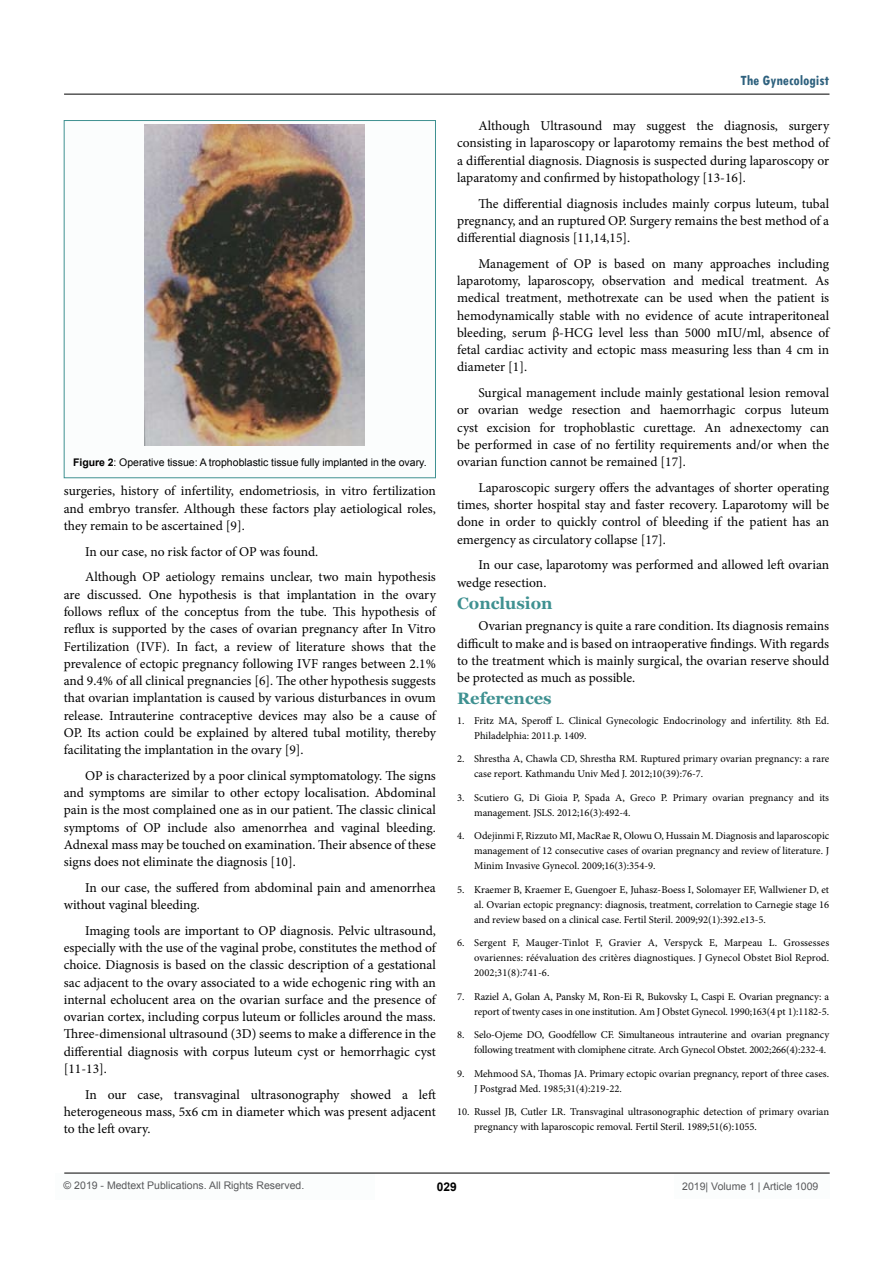
<style>
.page{position:relative;width:893px;height:1263px;background:#fff}
.page>*{position:absolute;margin:0;border:0;box-sizing:border-box;transform-origin:0 0}
.t1{font:700 16.5px "Georgia";color:#3f9191}
.t2{font:700 condensed 15px "Tw Cen";color:#2e617e}
.t3{font:13.5px/17.2px "Minion Pro";color:#000;text-align:justify}
.t4{font:700 12px "Arial";color:#000}
.t5{font:10.5px/15px "Minion Pro";letter-spacing:-.005em;color:#000}
.t6{font:10.5px "Arial";color:#000}
.t7{font:10.5px "Arial";color:#58595b}
.s1{font-weight:700}
</style>
<div class="page">
<div style="left:55px;top:1173px;width:320px;height:26px;background:#fbfdfd"></div>
<hr style="left:64px;top:1173px;width:766px;height:1px;background:#000">
<hr style="left:64px;top:94px;width:765px;height:1px;background:#000">
<div style="left:674px;top:1174px;width:156px;height:25px;background:#fbfdfd"></div>
<div style="left:64px;top:121px;width:371px;height:357px;background:#fbfdfd"></div>
<div style="left:64px;top:120px;width:372px;height:358px;border:1px solid #3f9191"></div>
<img style="left:145px;top:124px;width:219px;height:322px">
<p class="t6" style="left:73px;top:455px;width:355px"><span class="s1">Figure 2</span>: Operative tissue: A trophoblastic tissue fully implanted in the ovary.</p>
<p class="t3" style="left:64px;top:483px;width:374px">surgeries, history of infertility, endometriosis, in vitro fertilization and embryo transfer. Although these factors play aetiological roles, they remain to be ascertained [9].</p>
<p class="t3" style="left:85px;top:539px;width:352px;line-height:25.8px">In our case, no risk factor of OP was found.<br>Although OP aetiology remains unclear, two main hypothesis</p>
<p class="t3" style="left:64px;top:586px;width:374px">are discussed. One hypothesis is that implantation in the ovary follows reflux of the conceptus from the tube. This hypothesis of reflux is supported by the cases of ovarian pregnancy after In Vitro Fertilization (IVF). In fact, a review of literature shows that the prevalence of ectopic pregnancy following IVF ranges between 2.1% and 9.4% of all clinical pregnancies [6]. The other hypothesis suggests that ovarian implantation is caused by various disturbances in ovum release. Intrauterine contraceptive devices may also be a cause of OP. Its action could be explained by altered tubal motility, thereby facilitating the implantation in the ovary [9].</p>
<p class="t3" style="left:64px;top:767px;width:374px;text-indent:21px">OP is characterized by a poor clinical symptomatology. The signs and symptoms are similar to other ectopy localisation. Abdominal pain is the most complained one as in our patient. The classic clinical symptoms of OP include also amenorrhea and vaginal bleeding.<br>Adnexal mass may be touched on examination. Their absence of these signs does not eliminate the diagnosis [10].</p>
<p class="t3" style="left:64px;top:879px;width:374px;text-indent:21px">In our case, the suffered from abdominal pain and amenorrhea without vaginal bleeding.</p>
<p class="t3" style="left:64px;top:922px;width:374px;text-indent:21px">Imaging tools are important to OP diagnosis. Pelvic ultrasound, especially with the use of the vaginal probe, constitutes the method of choice. Diagnosis is based on the classic description of a gestational sac adjacent to the ovary associated to a wide echogenic ring with an internal echolucent area on the ovarian surface and the presence of ovarian cortex, including corpus luteum or follicles around the mass.<br>Three-dimensional ultrasound (3D) seems to make a difference in the differential diagnosis with corpus luteum cyst or hemorrhagic cyst [11-13].</p>
<p class="t3" style="left:64px;top:1086px;width:374px;text-indent:21px">In our case, transvaginal ultrasonography showed a left heterogeneous mass, 5x6 cm in diameter which was present adjacent to the left ovary.</p>
<p class="t2" style="left:740px;top:72px;width:90px">The Gynecologist</p>
<p class="t3" style="left:457px;top:117px;width:374px;text-indent:21px">Although Ultrasound may suggest the diagnosis, surgery consisting in laparoscopy or laparotomy remains the best method of a differential diagnosis. Diagnosis is suspected during laparoscopy or laparatomy and confirmed by histopathology [13-16].</p>
<p class="t3" style="left:457px;top:195px;width:374px;text-indent:21px">The differential diagnosis includes mainly corpus luteum, tubal pregnancy, and an ruptured OP. Surgery remains the best method of a differential diagnosis [11,14,15].</p>
<p class="t3" style="left:457px;top:255px;width:374px;text-indent:21px">Management of OP is based on many approaches including laparotomy, laparoscopy, observation and medical treatment. As medical treatment, methotrexate can be used when the patient is hemodynamically stable with no evidence of acute intraperitoneal bleeding, serum β-HCG level less than 5000 mIU/ml, absence of fetal cardiac activity and ectopic mass measuring less than 4 cm in diameter [1].</p>
<p class="t3" style="left:457px;top:384px;width:374px;text-indent:21px">Surgical management include mainly gestational lesion removal or ovarian wedge resection and haemorrhagic corpus luteum cyst excision for trophoblastic curettage. An adnexectomy can be performed in case of no fertility requirements and/or when the ovarian function cannot be remained [17].</p>
<p class="t3" style="left:457px;top:479px;width:374px;text-indent:21px">Laparoscopic surgery offers the advantages of shorter operating times, shorter hospital stay and faster recovery. Laparotomy will be done in order to quickly control of bleeding if the patient has an emergency as circulatory collapse [17].</p>
<p class="t3" style="left:457px;top:557px;width:374px;text-indent:21px">In our case, laparotomy was performed and allowed left ovarian wedge resection.</p>
<p class="t1" style="left:457px;top:592px;width:97px">Conclusion</p>
<p class="t3" style="left:457px;top:617px;width:374px;text-indent:21px">Ovarian pregnancy is quite a rare condition. Its diagnosis remains difficult to make and is based on intraoperative findings. With regards to the treatment which is mainly surgical, the ovarian reserve should be protected as much as possible.</p>
<p class="t1" style="left:457px;top:688px;width:96px">References</p>
<p class="t5" style="left:474px;top:713px;width:357px;text-indent:-17px">1. Fritz MA, Speroff L. Clinical Gynecologic Endocrinology and infertility. 8th Ed.<br>Philadelphia: 2011.p. 1409.</p>
<p class="t5" style="left:474px;top:751px;width:357px;text-indent:-17px">2. Shrestha A, Chawla CD, Shrestha RM. Ruptured primary ovarian pregnancy: a rare case report. Kathmandu Univ Med J. 2012;10(39):76-7.</p>
<p class="t5" style="left:474px;top:790px;width:357px;text-indent:-17px">3. Scutiero G, Di Gioia P, Spada A, Greco P. Primary ovarian pregnancy and its management. JSLS. 2012;16(3):492-4.</p>
<p class="t5" style="left:474px;top:828px;width:357px;text-align:justify;text-indent:-17px">4. Odejinmi F, Rizzuto MI, MacRae R, Olowu O, Hussain M. Diagnosis and laparoscopic management of 12 consecutive cases of ovarian pregnancy and review of literature. J Minim Invasive Gynecol. 2009;16(3):354-9.</p>
<p class="t5" style="left:474px;top:882px;width:357px;text-align:justify;text-indent:-17px">5. Kraemer B, Kraemer E, Guengoer E, Juhasz-Boess I, Solomayer EF, Wallwiener D, et al. Ovarian ectopic pregnancy: diagnosis, treatment, correlation to Carnegie stage 16 and review based on a clinical case. Fertil Steril. 2009;92(1):392.e13-5.</p>
<p class="t5" style="left:474px;top:935px;width:357px;text-align:justify;text-indent:-17px">6. Sergent F, Mauger-Tinlot F, Gravier A, Verspyck E, Marpeau L. Grossesses ovariennes: réévaluation des critères diagnostiques. J Gynecol Obstet Biol Reprod.<br>2002;31(8):741-6.</p>
<p class="t5" style="left:457px;top:989px;width:374px;text-align:right">7. Raziel A, Golan A, Pansky M, Ron-Ei R, Bukovsky L, Caspi E. Ovarian pregnancy: a report of twenty cases in one institution. Am J Obstet Gynecol. 1990;163(4 pt 1):1182-5.</p>
<p class="t5" style="left:457px;top:1027px;width:374px;text-align:right">8. Selo-Ojeme DO, Goodfellow CF. Simultaneous intrauterine and ovarian pregnancy following treatment with clomiphene citrate. Arch Gynecol Obstet. 2002;266(4):232-4.</p>
<p class="t5" style="left:474px;top:1066px;width:357px;text-indent:-17px">9. Mehmood SA, Thomas JA. Primary ectopic ovarian pregnancy, report of three cases.<br>J Postgrad Med. 1985;31(4):219-22.</p>
<p class="t5" style="left:474px;top:1104px;width:357px;text-indent:-17px">10. Russel JB, Cutler LR. Transvaginal ultrasonographic detection of primary ovarian pregnancy with laparoscopic removal. Fertil Steril. 1989;51(6):1055.</p>
<p class="t7" style="left:64px;top:1179px;width:242px">© 2019 - Medtext Publications. All Rights Reserved.</p>
<p class="t4" style="left:437px;top:1178px;width:22px">029</p>
<p class="t7" style="left:682px;top:1180px;width:138px">2019| Volume 1 | Article 1009</p>
</div>
